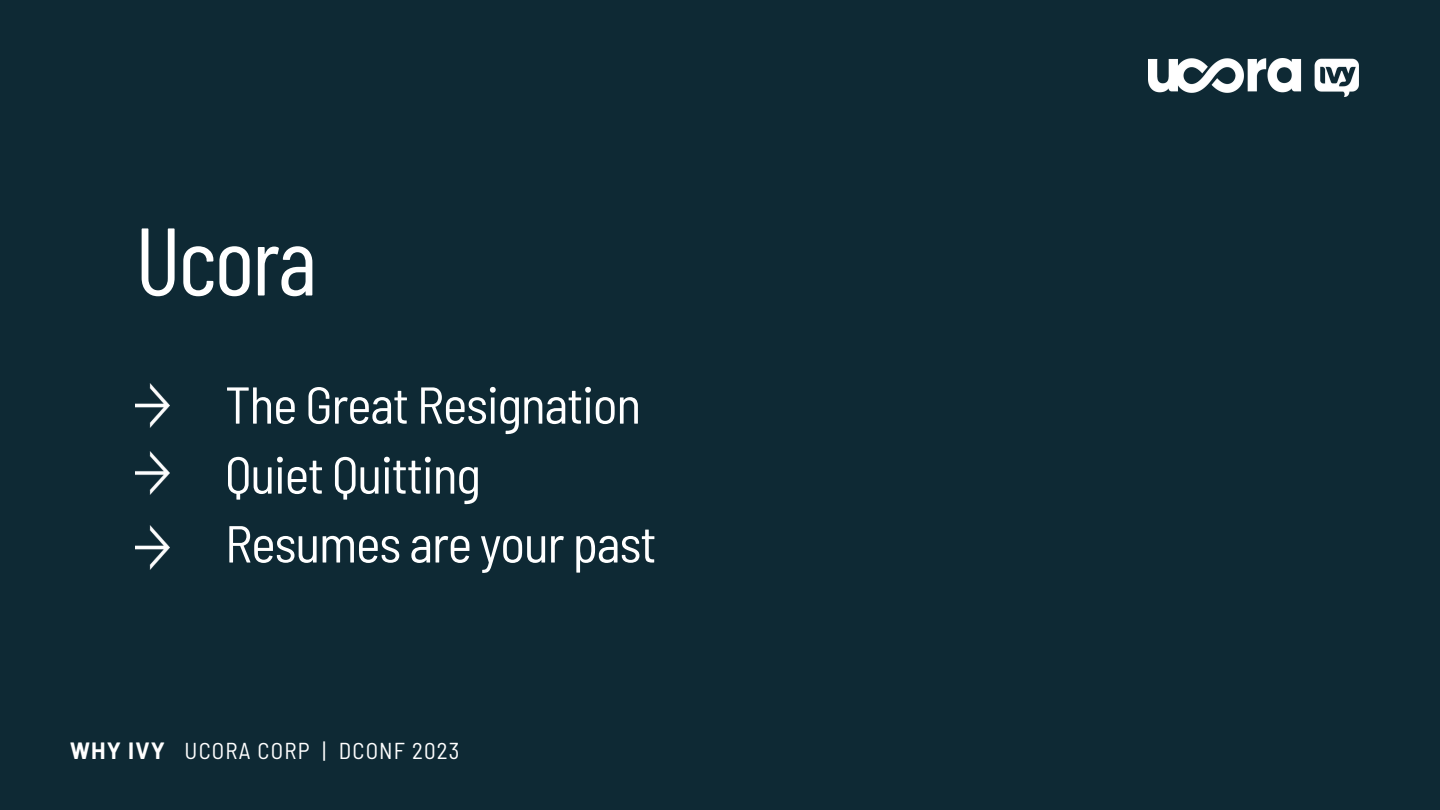
<style>
.page{position:relative;width:1440px;height:810px;background:#0e2934}
.page>*{position:absolute;margin:0;border:0;box-sizing:border-box;transform-origin:0 0}
.t1{font:95.8px "Barlow Condensed";letter-spacing:-.025em;color:#fff}
.t2{font:semi-condensed 52px "Barlow";letter-spacing:-.025em;color:#fff}
.t3{font:semi-condensed 51.8px "Barlow";letter-spacing:-.025em;color:#fff}
.t4{font:semi-condensed 23px "Barlow";letter-spacing:.05em;color:#fff}
.t5{font:700 23px "Barlow";letter-spacing:.05em;color:#fff}
</style>
<div class="page">
<img style="left:135px;top:384px;width:35px;height:43px">
<img style="left:135px;top:451px;width:35px;height:44px">
<img style="left:135px;top:526px;width:35px;height:43px">
<img style="left:1149px;top:59px;width:210px;height:37px">
<p class="t1" style="left:135px;top:200px;width:183px">Ucora</p>
<p class="t3" style="left:225px;top:372px;width:418px">The Great Resignation</p>
<p class="t2" style="left:225px;top:442px;width:257px">Quiet Quitting</p>
<p class="t2" style="left:225px;top:511px;width:433px">Resumes are your past</p>
<p class="t5" style="left:70px;top:736px;width:96px">WHY IVY</p>
<p class="t4" style="left:185px;top:736px;width:276px">UCORA CORP | DCONF 2023</p>
</div>
